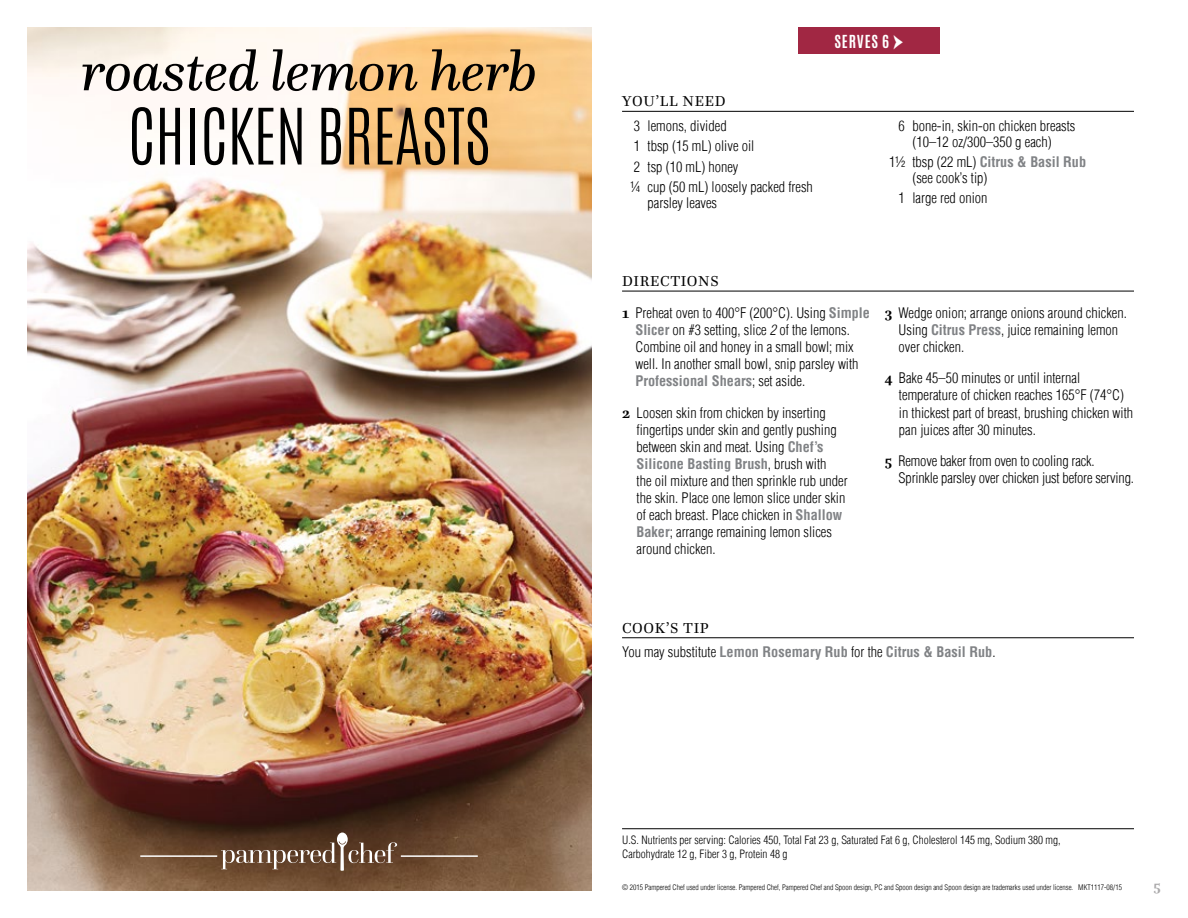
<style>
.page{position:relative;width:1188px;height:918px;background:#fff}
.page>*{position:absolute;margin:0;border:0;box-sizing:border-box;transform-origin:0 0}
.t1{font:300 66px "Antonio";letter-spacing:-.01em;color:#000}
.t2{font:italic 57px "Questa";letter-spacing:-.01em;color:#000}
.t3{font:15px "Questa";letter-spacing:.04em;color:#000}
.t4{font:700 15px "Antonio";letter-spacing:.055em;color:#fff}
.t5{font:700 15px "Questa";color:#aaa9aa}
.t6{font:300 condensed 14.25px/17.1px "Helvetica Com";color:#000}
.t7{font:700 condensed 14.25px "Helvetica Com";color:#808285}
.t8{font:300 condensed 11.25px/13.5px "Helvetica Com";color:#000}
.t9{font:300 condensed 7.5px "Helvetica Com";color:#000}
.s1{font-family:"Minion Pro";font-weight:400;font-size:25.5px}
.s2{font-weight:700;color:#808285}
.s3{font-family:"Questa";font-weight:700;font-stretch:normal;font-size:15px}
.s4{font-style:italic}
.s5{font-weight:300;color:#000}
</style>
<div class="page">
<img style="left:27px;top:27px;width:564px;height:864px">
<div style="left:798px;top:27px;width:142px;height:27px;background:#a12743"></div>
<hr style="left:622px;top:111px;width:512px;height:1px;background:#000">
<hr style="left:622px;top:291px;width:512px;height:1px;background:#000">
<hr style="left:622px;top:828px;width:512px;height:1px;background:#000">
<hr style="left:622px;top:637px;width:512px;height:1px;background:#000">
<svg style="left:221px;top:833px;width:176px;height:37px;background:#725745"></svg>
<hr style="left:140px;top:855px;width:77px;height:2px;background:#fff">
<hr style="left:401px;top:855px;width:77px;height:2px;background:#fff">
<h2 class="t2" style="left:81px;top:36px;width:458px">roasted lemon herb</h2>
<h1 class="t1" style="left:128px;top:89px;width:364px">CHICKEN BREASTS</h1>
<p class="t3" style="left:622px;top:92px;width:105px">YOU’LL NEED</p>
<p class="t6" style="left:631px;top:116px;width:184px;line-height:20.2px">3 lemons, divided<br>1 tbsp (15 mL) olive oil<br>2 tsp (10 mL) honey<br>¼ cup (50 mL) loosely packed fresh</p>
<p class="t6" style="left:648px;top:194px;width:71px">parsley leaves</p>
<p class="t4" style="left:834px;top:30px;width:71px">SERVES 6 <span class="s1">→</span></p>
<p class="t6" style="left:912px;top:118px;width:165px;line-height:15.8px;text-indent:-14px">6 bone-in, skin-on chicken breasts (10–12 oz/300–350 g each)</p>
<p class="t6" style="left:912px;top:154px;width:175px;line-height:15.8px;text-indent:-23px">1½ tbsp (22 mL) <span class="s2">Citrus &amp; Basil Rub </span>(see cook’s tip)</p>
<p class="t6" style="left:899px;top:189px;width:90px">1 large red onion</p>
<p class="t3" style="left:622px;top:272px;width:98px">DIRECTIONS</p>
<p class="t6" style="left:635px;top:304px;width:236px;text-indent:-13px"><span class="s3">1</span> Preheat oven to 400°F (200°C). Using <span class="s2">Simple Slicer</span> on #3 setting, slice <span class="s4">2</span> of the lemons.<br>Combine oil and honey in a small bowl; mix well. In another small bowl, snip parsley with <span class="s2">Professional Shears</span>; set aside.</p>
<p class="t6" style="left:637px;top:404px;width:213px;text-indent:-14px"><span class="s3">2</span> Loosen skin from chicken by inserting fingertips under skin and gently pushing between skin and meat. Using <span class="s2">Chef’s Silicone Basting Brush</span>, brush with<br>the oil mixture and then sprinkle rub under the skin. Place one lemon slice under skin of each breast. Place chicken in <span class="s2">Shallow Baker</span>; arrange remaining lemon slices around chicken.</p>
<p class="t6" style="left:899px;top:304px;width:230px;text-indent:-14px"><span class="s3">3</span> Wedge onion; arrange onions around chicken.<br>Using <span class="s2">Citrus Press</span>, juice remaining lemon over chicken.</p>
<p class="t6" style="left:899px;top:369px;width:236px;text-indent:-14px"><span class="s3">4</span> Bake 45–50 minutes or until internal temperature of chicken reaches 165°F (74°C) in thickest part of breast, brushing chicken with pan juices after 30 minutes.</p>
<p class="t6" style="left:899px;top:452px;width:237px;text-indent:-14px"><span class="s3">5</span> Remove baker from oven to cooling rack.<br>Sprinkle parsley over chicken just before serving.</p>
<p class="t3" style="left:622px;top:618px;width:88px">COOK’S TIP</p>
<p class="t7" style="left:622px;top:642px;width:375px"><span class="s5">You may substitute</span> Lemon Rosemary Rub <span class="s5">for the</span> Citrus &amp; Basil Rub<span class="s5">.</span></p>
<p class="t8" style="left:622px;top:833px;width:440px">U.S. Nutrients per serving: Calories 450, Total Fat 23 g, Saturated Fat 6 g, Cholesterol 145 mg, Sodium 380 mg,<br>Carbohydrate 12 g, Fiber 3 g, Protein 48 g</p>
<p class="t9" style="left:622px;top:882px;width:501px">© 2015 Pampered Chef used under license. Pampered Chef, Pampered Chef and Spoon design, PC and Spoon design and Spoon design are trademarks used under license. MKT1117-08/15</p>
<p class="t5" style="left:1154px;top:877px;width:9px">5</p>
</div>
